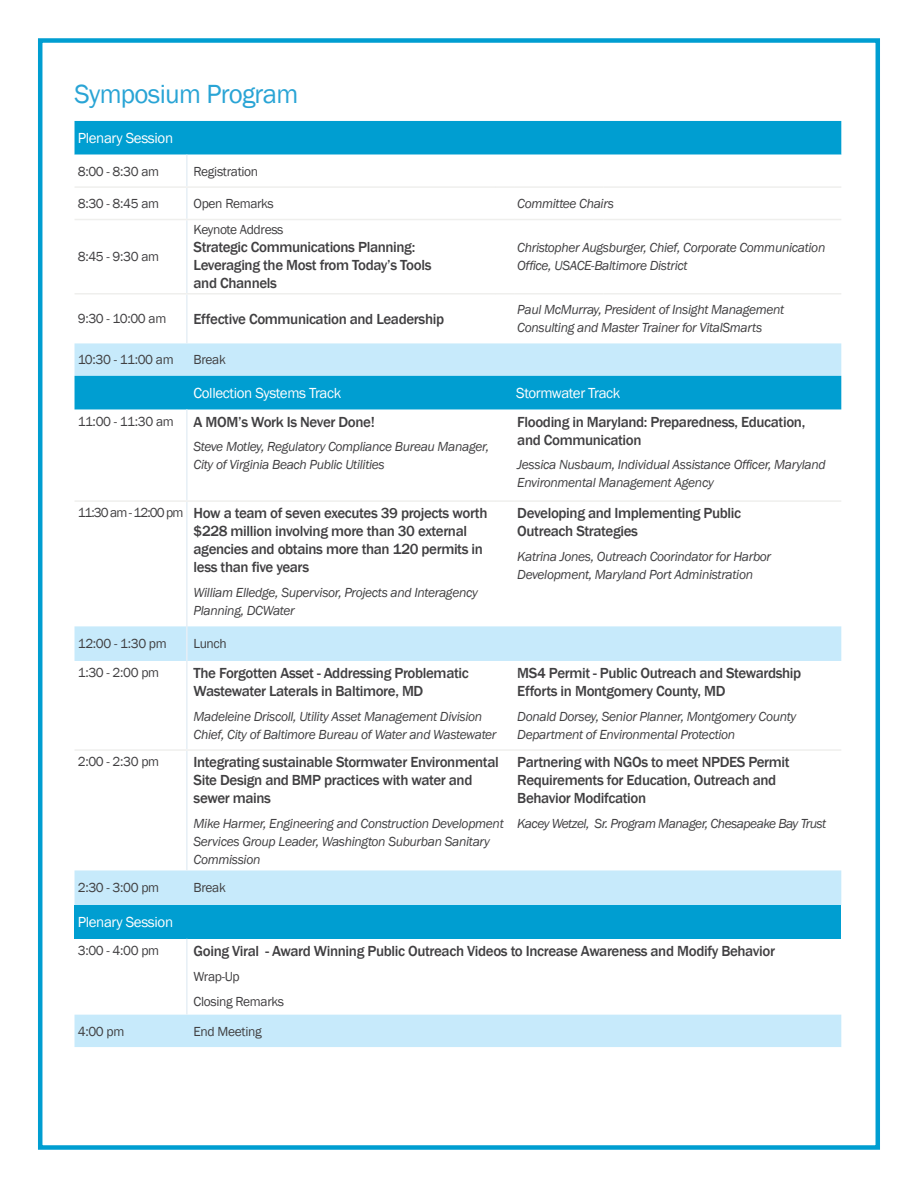
<style>
.page{position:relative;width:918px;height:1188px;background:#fff}
.page>*{position:absolute;margin:0;border:0;box-sizing:border-box;transform-origin:0 0}
.t1{font:27px "Franklin Gothic";letter-spacing:-.025em;color:#29a4d5}
.t2{font:500 15px/18px "Franklin Gothic";letter-spacing:-.025em;color:#414042}
.t3{font:15px "Franklin Gothic";letter-spacing:-.025em;color:#fff}
.t4{font:italic 13.5px/18px "Franklin Gothic";letter-spacing:-.025em;color:#414042}
.t5{font:13.5px/24.8px "Franklin Gothic";letter-spacing:-.025em;color:#414042}
.s1{font-weight:400;font-size:13.5px}
</style>
<div class="page">
<div style="left:38px;top:38px;width:842px;height:1112px;border:4px solid #009ed1"></div>
<div style="left:75px;top:121px;width:766px;height:34px;background:#009ed1"></div>
<svg style="left:75px;top:343px;width:766px;height:704px"></svg>
<div style="left:75px;top:376px;width:766px;height:33px;background:#009ed1"></div>
<div style="left:75px;top:905px;width:766px;height:34px;background:#009ed1"></div>
<hr style="left:186px;top:155px;width:2px;height:31px;background:#e6eff6">
<hr style="left:186px;top:188px;width:2px;height:31px;background:#e6eff6">
<hr style="left:186px;top:220px;width:2px;height:73px;background:#e6eff6">
<hr style="left:186px;top:295px;width:2px;height:48px;background:#e6eff6">
<hr style="left:186px;top:409px;width:2px;height:91px;background:#e6eff6">
<hr style="left:186px;top:502px;width:2px;height:124px;background:#e6eff6">
<hr style="left:186px;top:626px;width:2px;height:35px;background:#e6eff6">
<hr style="left:186px;top:661px;width:2px;height:88px;background:#e6eff6">
<hr style="left:186px;top:751px;width:2px;height:119px;background:#e6eff6">
<hr style="left:186px;top:939px;width:2px;height:76px;background:#e6eff6">
<hr style="left:75px;top:500px;width:112px;height:2px;background:#efefed">
<hr style="left:187px;top:500px;width:309px;height:2px;background:#efefed">
<svg style="left:496px;top:500px;width:18px;height:2px"></svg>
<hr style="left:514px;top:500px;width:90px;height:2px;background:#efefed">
<hr style="left:604px;top:500px;width:237px;height:2px;background:#efefed">
<hr style="left:75px;top:749px;width:112px;height:2px;background:#efefed">
<hr style="left:187px;top:749px;width:309px;height:2px;background:#efefed">
<svg style="left:496px;top:749px;width:18px;height:2px"></svg>
<hr style="left:514px;top:749px;width:90px;height:2px;background:#efefed">
<hr style="left:604px;top:749px;width:237px;height:2px;background:#efefed">
<hr style="left:187px;top:186px;width:309px;height:2px;background:#efefed">
<svg style="left:496px;top:186px;width:18px;height:2px"></svg>
<hr style="left:514px;top:186px;width:90px;height:2px;background:#efefed">
<hr style="left:604px;top:186px;width:237px;height:2px;background:#efefed">
<hr style="left:187px;top:219px;width:309px;height:1px;background:#efefed">
<svg style="left:496px;top:219px;width:18px;height:1px"></svg>
<hr style="left:514px;top:219px;width:90px;height:1px;background:#efefed">
<hr style="left:604px;top:219px;width:237px;height:1px;background:#efefed">
<hr style="left:187px;top:293px;width:309px;height:2px;background:#efefed">
<svg style="left:496px;top:293px;width:18px;height:1px"></svg>
<hr style="left:514px;top:293px;width:90px;height:2px;background:#efefed">
<hr style="left:604px;top:293px;width:237px;height:2px;background:#efefed">
<hr style="left:75px;top:186px;width:112px;height:2px;background:#efefed">
<hr style="left:75px;top:219px;width:112px;height:1px;background:#efefed">
<hr style="left:75px;top:293px;width:112px;height:2px;background:#efefed">
<h1 class="t1" style="left:75px;top:77px;width:225px">Symposium Program</h1>
<p class="t3" style="left:78px;top:129px;width:97px">Plenary Session</p>
<p class="t5" style="left:78px;top:159px;width:83px">8:00 - 8:30 am</p>
<p class="t5" style="left:194px;top:159px;width:66px">Registration</p>
<p class="t5" style="left:78px;top:191px;width:83px">8:30 - 8:45 am</p>
<p class="t5" style="left:194px;top:191px;width:82px">Open Remarks</p>
<p class="t4" style="left:517px;top:195px;width:98px">Committee Chairs</p>
<p class="t5" style="left:78px;top:245px;width:83px">8:45 - 9:30 am</p>
<p class="t5" style="left:194px;top:218px;width:91px">Keynote Address</p>
<p class="t2" style="left:194px;top:239px;width:239px">Strategic Communications Planning:<br>Leveraging the Most from Today’s Tools and Channels</p>
<p class="t4" style="left:517px;top:239px;width:310px">Christopher Augsburger, Chief, Corporate Communication<br>Office, USACE-Baltimore District</p>
<p class="t5" style="left:78px;top:307px;width:90px">9:30 - 10:00 am</p>
<p class="t2" style="left:194px;top:310px;width:252px">Effective Communication and Leadership</p>
<p class="t4" style="left:517px;top:301px;width:269px">Paul McMurray, President of Insight Management<br>Consulting and Master Trainer for VitalSmarts</p>
<p class="t5" style="left:78px;top:348px;width:97px">10:30 - 11:00 am</p>
<p class="t5" style="left:194px;top:348px;width:34px">Break</p>
<p class="t3" style="left:194px;top:384px;width:149px">Collection Systems Track</p>
<p class="t3" style="left:516px;top:384px;width:106px">Stormwater Track</p>
<p class="t5" style="left:78px;top:409px;width:98px">11:00 - 11:30 am</p>
<p class="t2" style="left:194px;top:413px;width:183px">A MOM’s Work Is Never Done!</p>
<p class="t4" style="left:194px;top:438px;width:297px">Steve Motley, Regulatory Compliance Bureau Manager,<br>City of Virginia Beach Public Utilities</p>
<p class="t2" style="left:517px;top:413px;width:289px">Flooding in Maryland: Preparedness, Education, and Communication</p>
<p class="t4" style="left:517px;top:456px;width:310px">Jessica Nusbaum, Individual Assistance Officer, Maryland<br>Environmental Management Agency</p>
<p class="t2" style="left:194px;top:505px;width:295px;text-indent:-116px"><span class="s1">11:30 am - 12:00 pm</span> How a team of seven executes 39 projects worth $228 million involving more than 30 external agencies and obtains more than 120 permits in less than five years</p>
<p class="t4" style="left:194px;top:584px;width:286px">William Elledge, Supervisor, Projects and Interagency<br>Planning, DCWater</p>
<p class="t5" style="left:78px;top:632px;width:91px">12:00 - 1:30 pm</p>
<p class="t5" style="left:194px;top:632px;width:35px">Lunch</p>
<p class="t5" style="left:78px;top:661px;width:83px">1:30 - 2:00 pm</p>
<p class="t2" style="left:194px;top:664px;width:277px">The Forgotten Asset - Addressing Problematic<br>Wastewater Laterals in Baltimore, MD</p>
<p class="t4" style="left:194px;top:708px;width:304px">Madeleine Driscoll, Utility Asset Management Division<br>Chief, City of Baltimore Bureau of Water and Wastewater</p>
<p class="t5" style="left:78px;top:750px;width:83px">2:00 - 2:30 pm</p>
<p class="t2" style="left:194px;top:753px;width:307px">Integrating sustainable Stormwater Environmental<br>Site Design and BMP practices with water and sewer mains</p>
<p class="t4" style="left:194px;top:815px;width:312px">Mike Harmer, Engineering and Construction Development<br>Services Group Leader, Washington Suburban Sanitary<br>Commission</p>
<p class="t2" style="left:517px;top:505px;width:225px">Developing and Implementing Public<br>Outreach Strategies</p>
<p class="t4" style="left:517px;top:548px;width:255px">Katrina Jones, Outreach Coorindator for Harbor<br>Development, Maryland Port Administration</p>
<p class="t2" style="left:517px;top:664px;width:286px">MS4 Permit - Public Outreach and Stewardship<br>Efforts in Montgomery County, MD</p>
<p class="t4" style="left:517px;top:708px;width:280px">Donald Dorsey, Senior Planner, Montgomery County<br>Department of Environmental Protection</p>
<p class="t2" style="left:517px;top:753px;width:274px">Partnering with NGOs to meet NPDES Permit<br>Requirements for Education, Outreach and<br>Behavior Modifcation</p>
<p class="t4" style="left:517px;top:815px;width:310px">Kacey Wetzel, Sr. Program Manager, Chesapeake Bay Trust</p>
<p class="t5" style="left:78px;top:876px;width:83px">2:30 - 3:00 pm</p>
<p class="t5" style="left:194px;top:876px;width:34px">Break</p>
<p class="t3" style="left:78px;top:913px;width:97px">Plenary Session</p>
<p class="t5" style="left:78px;top:938px;width:83px">3:00 - 4:00 pm</p>
<p class="t2" style="left:194px;top:942px;width:583px">Going Viral - Award Winning Public Outreach Videos to Increase Awareness and Modify Behavior</p>
<p class="t5" style="left:194px;top:964px;width:92px">Wrap-Up<br>Closing Remarks</p>
<p class="t5" style="left:78px;top:1019px;width:48px">4:00 pm</p>
<p class="t5" style="left:194px;top:1019px;width:70px">End Meeting</p>
</div>
